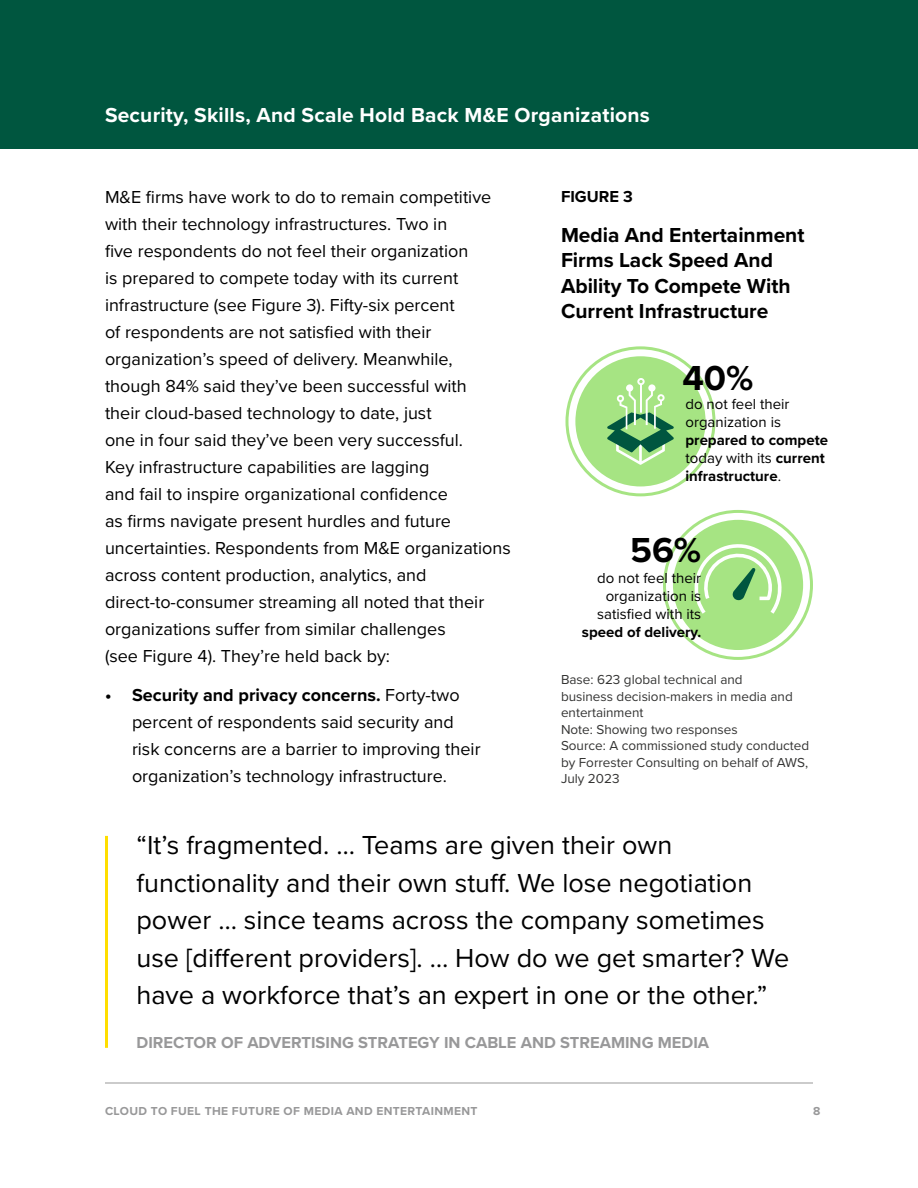
<style>
.page{position:relative;width:918px;height:1188px;background:#fff}
.page>*{position:absolute;margin:0;border:0;box-sizing:border-box;transform-origin:0 0}
.t1{font:700 36px "Proxima Nova";color:#000}
.t2{font:27px/37.5px "Proxima Nova";color:#000}
.t3{font:700 21px/25.2px "Proxima Nova";color:#000}
.t4{font:700 21px "Proxima Nova";letter-spacing:.01em;color:#fff}
.t5{font:18px/27px "Proxima Nova";color:#000}
.t6{font:700 16.5px "Proxima Nova";color:#989899}
.t7{font:700 16.5px "Proxima Nova";color:#000}
.t8{font:15px/18px "Proxima Nova";color:#000}
.t9{font:700 15px/18px "Proxima Nova";color:#000}
.t10{font:13.5px/16.5px "Proxima Nova";color:#343433}
.t11{font:700 12px "Proxima Nova";letter-spacing:.03em;color:#989899}
.s1{font-weight:700}
.s2{font-weight:400}
</style>
<div class="page">
<div style="left:0;top:0;width:918px;height:148px;background:#00563f"></div>
<hr style="left:105px;top:836px;width:3px;height:212px;background:#ffde00">
<div style="left:575px;top:356px;width:131px;height:130px;background:#a6e483;border-radius:50%"></div>
<svg style="left:607px;top:378px;width:67px;height:87px"></svg>
<div style="left:566px;top:346px;width:150px;height:150px;border:3px solid #a6e483;border-radius:50%"></div>
<div style="left:673px;top:520px;width:130px;height:130px;background:#a6e483;border-radius:50%"></div>
<svg style="left:694px;top:544px;width:88px;height:70px"></svg>
<div style="left:663px;top:510px;width:150px;height:150px;border:3px solid #a6e483;border-radius:50%"></div>
<hr style="left:105px;top:1083px;width:708px;height:1px;background:#989899">
<p class="t4" style="left:105px;top:99px;width:546px">Security, Skills, And Scale Hold Back M&amp;E Organizations</p>
<p class="t5" style="left:105px;top:183px;width:407px">M&amp;E firms have work to do to remain competitive with their technology infrastructures. Two in<br>five respondents do not feel their organization<br>is prepared to compete today with its current infrastructure (see Figure 3). Fifty-six percent<br>of respondents are not satisfied with their organization’s speed of delivery. Meanwhile, though 84% said they’ve been successful with<br>their cloud-based technology to date, just<br>one in four said they’ve been very successful.<br>Key infrastructure capabilities are lagging<br>and fail to inspire organizational confidence<br>as firms navigate present hurdles and future uncertainties. Respondents from M&amp;E organizations across content production, analytics, and direct‑to‑consumer streaming all noted that their organizations suffer from similar challenges<br>(see Figure 4). They’re held back by:</p>
<p class="t5" style="left:132px;top:681px;width:350px;text-indent:-27px"><span class="s1">• Security and privacy concerns.</span> Forty-two percent of respondents said security and risk concerns are a barrier to improving their organization’s technology infrastructure.</p>
<p class="t7" style="left:561px;top:184px;width:73px">FIGURE 3</p>
<p class="t3" style="left:561px;top:222px;width:245px">Media And Entertainment<br>Firms Lack Speed And<br>Ability To Compete With<br>Current Infrastructure</p>
<h1 class="t1" style="left:682px;top:351px;width:73px">40%</h1>
<p class="t8" style="left:686px;top:395px;width:106px">do not feel their organization is</p>
<p class="t9" style="left:686px;top:431px;width:144px">prepared to compete <span class="s2">today with its</span> current infrastructure<span class="s2">.</span></p>
<h1 class="t1" style="left:630px;top:523px;width:73px">56%</h1>
<p class="t8" style="left:597px;top:568px;width:106px;text-align:center">do not feel their organization is satisfied with its</p>
<p class="t9" style="left:582px;top:622px;width:121px">speed of delivery.</p>
<p class="t10" style="left:561px;top:671px;width:250px">Base: 623 global technical and<br>business decision-makers in media and entertainment<br>Note: Showing two responses<br>Source: A commissioned study conducted by Forrester Consulting on behalf of AWS,<br>July 2023</p>
<p class="t2" style="left:136px;top:825px;width:654px">“It’s fragmented. … Teams are given their own functionality and their own stuff. We lose negotiation power … since teams across the company sometimes use [different providers]. … How do we get smarter? We have a workforce that’s an expert in one or the other.”</p>
<p class="t6" style="left:136px;top:1030px;width:574px">DIRECTOR OF ADVERTISING STRATEGY IN CABLE AND STREAMING MEDIA</p>
<p class="t11" style="left:105px;top:1102px;width:374px">CLOUD TO FUEL THE FUTURE OF MEDIA AND ENTERTAINMENT</p>
<p class="t11" style="left:813px;top:1102px;width:9px">8</p>
</div>
